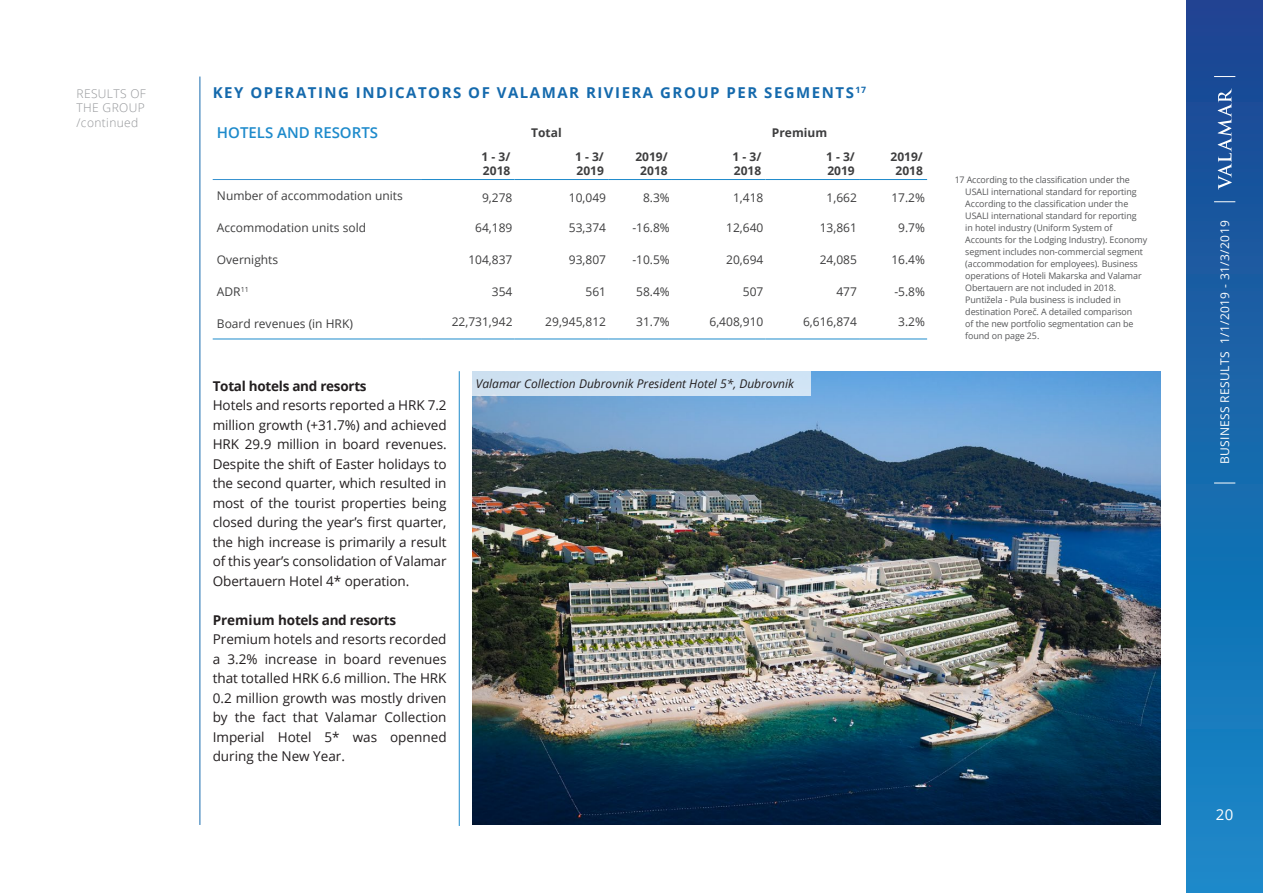
<style>
.page{position:relative;width:1263px;height:893px;background:#fff}
.page>*{position:absolute;margin:0;border:0;box-sizing:border-box;transform-origin:0 0}
.naslov_paragrafa{font:700 15px "Open Sans";letter-spacing:.1em;color:#156aad}
.tablica_naslov_plavi{font:600 15px "Open Sans";color:#1d8acb}
.t1{font:15px "Open Sans";color:#fff}
.Body_text{font:13.5px/19.5px "Open Sans";color:#231f20;text-align:justify}
.Body_text-2{font:700 13.5px "Open Sans";letter-spacing:-.02em;color:#231f20}
.tablica_txt{font:12px "Open Sans";color:#3e3e3f}
.tablica_txt_izdvojen{font:700 12px "Open Sans";color:#3e3e3f}
.opis_slike{font:italic 12px "Open Sans";color:#231f20}
.t2{font:12px "Open Sans";letter-spacing:.03em;color:#fff}
.nastavak{font:300 12px/14.4px "Open Sans";letter-spacing:.03em;color:#939598}
.footnote_paragr{font:9px/12px "Open Sans";letter-spacing:-.01em;color:#57585a}
</style>
<div class="page">
<div style="left:1186px;top:0;width:77px;height:893px;background:linear-gradient(to bottom,#1b4591,#168bc9)"></div>
<svg style="left:1218px;top:88px;width:14px;height:102px"></svg>
<svg style="left:1214px;top:201px;width:21px;height:1px"></svg>
<svg style="left:1214px;top:76px;width:21px;height:1px"></svg>
<svg style="left:1214px;top:483px;width:21px;height:1px"></svg>
<hr style="left:213px;top:339px;width:208px;height:1px;background:#1d8acb">
<hr style="left:421px;top:339px;width:94px;height:1px;background:#1d8acb">
<hr style="left:515px;top:339px;width:93px;height:1px;background:#1d8acb">
<hr style="left:608px;top:339px;width:64px;height:1px;background:#1d8acb">
<hr style="left:672px;top:339px;width:93px;height:1px;background:#1d8acb">
<hr style="left:765px;top:339px;width:94px;height:1px;background:#1d8acb">
<hr style="left:859px;top:339px;width:68px;height:1px;background:#1d8acb">
<hr style="left:213px;top:179px;width:208px;height:1px;background:#3591cf">
<hr style="left:421px;top:179px;width:94px;height:1px;background:#1d8acb">
<hr style="left:672px;top:179px;width:93px;height:1px;background:#1d8acb">
<hr style="left:515px;top:179px;width:93px;height:1px;background:#1d8acb">
<hr style="left:765px;top:179px;width:94px;height:1px;background:#1d8acb">
<hr style="left:608px;top:179px;width:64px;height:1px;background:#1d8acb">
<hr style="left:859px;top:179px;width:68px;height:1px;background:#1d8acb">
<hr style="left:200px;top:77px;width:1px;height:748px;background:#156aad">
<hr style="left:459px;top:371px;width:1px;height:455px;background:#1d8acb">
<img style="left:472px;top:371px;width:689px;height:454px">
<div style="left:472px;top:371px;width:338px;height:24px;background:#d0e3f4"></div>
<p class="nastavak" style="left:77px;top:86px;width:71px">RESULTS OF</p>
<p class="nastavak" style="left:77px;top:101px;width:70px">THE GROUP /continued</p>
<p class="naslov_paragrafa" style="left:213px;top:82px;width:655px">KEY OPERATING INDICATORS OF VALAMAR RIVIERA GROUP PER SEGMENTS<sup>17</sup></p>
<p class="tablica_naslov_plavi" style="left:217px;top:123px;width:163px">HOTELS AND RESORTS</p>
<p class="tablica_txt_izdvojen" style="left:531px;top:124px;width:32px">Total</p>
<p class="tablica_txt_izdvojen" style="left:772px;top:124px;width:57px">Premium</p>
<p class="tablica_txt_izdvojen" style="left:482px;top:148px;width:30px">1 - 3/</p>
<p class="tablica_txt_izdvojen" style="left:483px;top:162px;width:29px">2018</p>
<p class="tablica_txt_izdvojen" style="left:635px;top:148px;width:34px">2019/</p>
<p class="tablica_txt_izdvojen" style="left:640px;top:162px;width:29px">2018</p>
<p class="tablica_txt_izdvojen" style="left:575px;top:148px;width:30px">1 - 3/</p>
<p class="tablica_txt_izdvojen" style="left:576px;top:162px;width:29px">2019</p>
<p class="tablica_txt_izdvojen" style="left:732px;top:148px;width:30px">1 - 3/</p>
<p class="tablica_txt_izdvojen" style="left:734px;top:162px;width:29px">2018</p>
<p class="tablica_txt_izdvojen" style="left:826px;top:148px;width:30px">1 - 3/</p>
<p class="tablica_txt_izdvojen" style="left:827px;top:162px;width:29px">2019</p>
<p class="tablica_txt_izdvojen" style="left:890px;top:148px;width:34px">2019/</p>
<p class="tablica_txt_izdvojen" style="left:895px;top:162px;width:29px">2018</p>
<p class="tablica_txt" style="left:217px;top:187px;width:187px">Number of accommodation units</p>
<p class="tablica_txt" style="left:482px;top:189px;width:32px">9,278</p>
<p class="tablica_txt" style="left:569px;top:189px;width:39px">10,049</p>
<p class="tablica_txt" style="left:643px;top:189px;width:28px">8.3%</p>
<p class="tablica_txt" style="left:733px;top:189px;width:32px">1,418</p>
<p class="tablica_txt" style="left:826px;top:189px;width:32px">1,662</p>
<p class="tablica_txt" style="left:891px;top:189px;width:35px">17.2%</p>
<p class="tablica_txt" style="left:217px;top:219px;width:151px">Accommodation units sold</p>
<p class="tablica_txt" style="left:475px;top:219px;width:39px">64,189</p>
<p class="tablica_txt" style="left:569px;top:219px;width:39px">53,374</p>
<p class="tablica_txt" style="left:632px;top:219px;width:39px">-16.8%</p>
<p class="tablica_txt" style="left:726px;top:219px;width:39px">12,640</p>
<p class="tablica_txt" style="left:820px;top:219px;width:39px">13,861</p>
<p class="tablica_txt" style="left:898px;top:219px;width:28px">9.7%</p>
<p class="tablica_txt" style="left:217px;top:251px;width:63px">Overnights</p>
<p class="tablica_txt" style="left:468px;top:251px;width:46px">104,837</p>
<p class="tablica_txt" style="left:569px;top:251px;width:39px">93,807</p>
<p class="tablica_txt" style="left:632px;top:251px;width:39px">-10.5%</p>
<p class="tablica_txt" style="left:726px;top:251px;width:39px">20,694</p>
<p class="tablica_txt" style="left:820px;top:251px;width:39px">24,085</p>
<p class="tablica_txt" style="left:891px;top:251px;width:35px">16.4%</p>
<p class="tablica_txt" style="left:217px;top:283px;width:33px">ADR<sup>11</sup></p>
<p class="tablica_txt" style="left:492px;top:283px;width:22px">354</p>
<p class="tablica_txt" style="left:585px;top:283px;width:22px">561</p>
<p class="tablica_txt" style="left:636px;top:283px;width:35px">58.4%</p>
<p class="tablica_txt" style="left:743px;top:283px;width:22px">507</p>
<p class="tablica_txt" style="left:836px;top:283px;width:22px">477</p>
<p class="tablica_txt" style="left:894px;top:283px;width:32px">-5.8%</p>
<p class="tablica_txt" style="left:217px;top:315px;width:138px">Board revenues (in HRK)</p>
<p class="tablica_txt" style="left:452px;top:313px;width:62px">22,731,942</p>
<p class="tablica_txt" style="left:545px;top:313px;width:62px">29,945,812</p>
<p class="tablica_txt" style="left:636px;top:313px;width:35px">31.7%</p>
<p class="tablica_txt" style="left:709px;top:313px;width:55px">6,408,910</p>
<p class="tablica_txt" style="left:803px;top:313px;width:55px">6,616,874</p>
<p class="tablica_txt" style="left:898px;top:313px;width:28px">3.2%</p>
<p class="Body_text-2" style="left:213px;top:376px;width:155px">Total hotels and resorts</p>
<p class="Body_text" style="left:213px;top:395px;width:235px">Hotels and resorts reported a HRK 7.2 million growth (+31.7%) and achieved HRK 29.9 million in board revenues.<br>Despite the shift of Easter holidays to the second quarter, which resulted in most of the tourist properties being closed during the year’s first quarter, the high increase is primarily a result of this year’s consolidation of Valamar Obertauern Hotel 4* operation.</p>
<p class="Body_text-2" style="left:213px;top:610px;width:185px">Premium hotels and resorts</p>
<p class="Body_text" style="left:213px;top:629px;width:235px">Premium hotels and resorts recorded a 3.2% increase in board revenues that totalled HRK 6.6 million. The HRK 0.2 million growth was mostly driven by the fact that Valamar Collection Imperial Hotel 5* was openned during the New Year.</p>
<p class="opis_slike" style="left:476px;top:375px;width:320px">Valamar Collection Dubrovnik President Hotel 5*, Dubrovnik</p>
<p class="footnote_paragr" style="left:965px;top:174px;width:183px;text-indent:-11px">17 According to the classification under the USALI international standard for reporting According to the classification under the USALI international standard for reporting<br>in hotel industry (Uniform System of Accounts for the Lodging Industry). Economy segment includes non-commercial segment (accommodation for employees). Business operations of Hoteli Makarska and Valamar Obertauern are not included in 2018.<br>Puntižela - Pula business is included in destination Poreč. A detailed comparison<br>of the new portfolio segmentation can be found on page 25.</p>
<p class="t2" style="left:1217px;top:464px;width:245px;rotate:-90deg">BUSINESS RESULTS 1/1/2019 - 31/3/2019</p>
<p class="t1" style="left:1216px;top:804px;width:19px">20</p>
</div>
